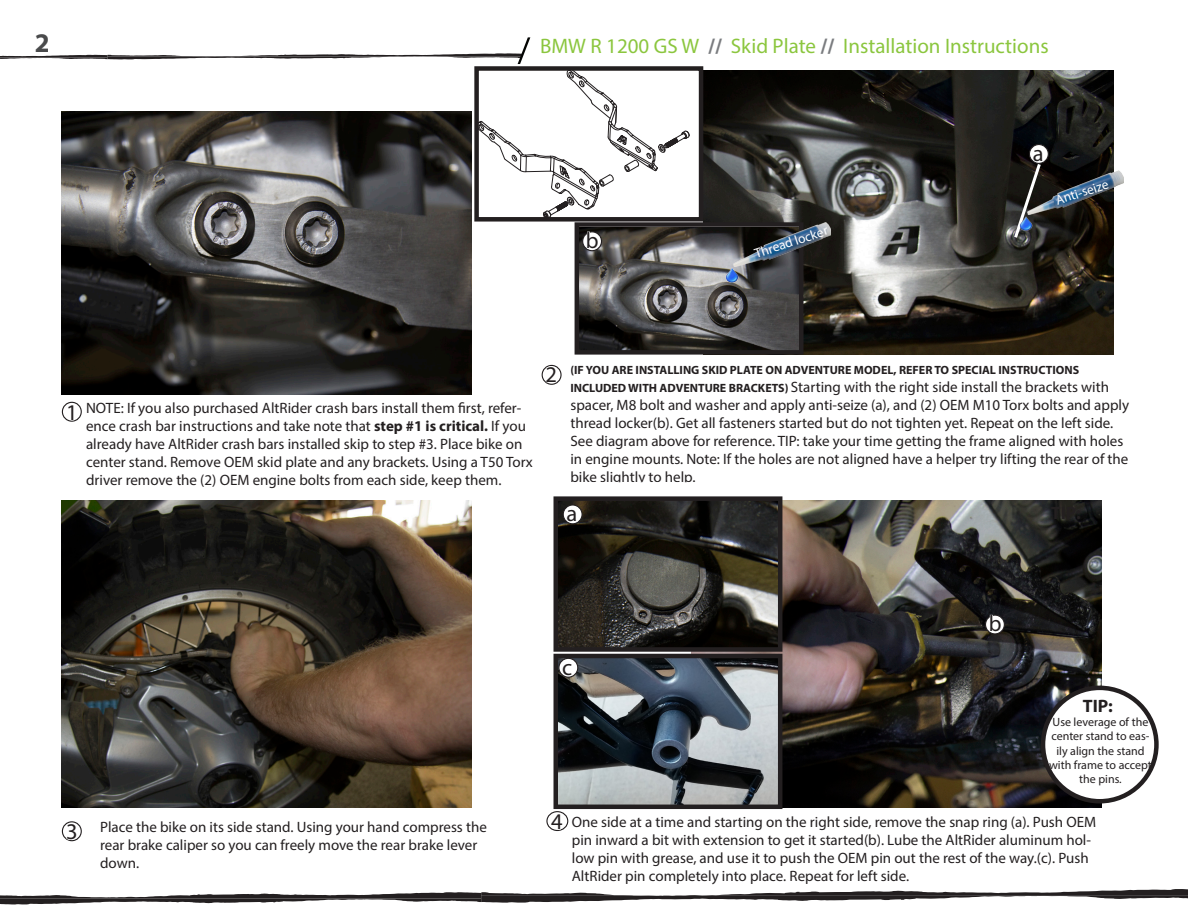
<style>
.page{position:relative;width:1188px;height:918px;background:#fff}
.page>*{position:absolute;margin:0;border:0;box-sizing:border-box;transform-origin:0 0}
.t1{font:700 27px "Myriad Pro";color:#494a4b}
.t2{font:22.5px "Myriad Pro";color:#231f20}
.t3{font:21px "Myriad Pro";color:#8bc63e}
.t4{font:700 18px "Myriad Pro";color:#231f20}
.t5{font:15px/18px "Myriad Pro";color:#231f20}
.t6{font:13.5px "Myriad Pro";color:#fff}
.t7{font:12px/14.4px "Myriad Pro";color:#231f20;text-align:center}
.t8{font:700 12px "Myriad Pro";color:#231f20}
.s1{font-weight:700;color:#7a7c7f}
.s2{font-weight:700}
.s3{font-weight:700;font-size:12px}
</style>
<div class="page">
<img style="left:62px;top:500px;width:410px;height:307px">
<img style="left:703px;top:70px;width:410px;height:285px">
<img style="left:62px;top:249px;width:410px;height:146px">
<svg style="left:62px;top:822px;width:19px;height:19px"></svg>
<div style="left:62px;top:821px;width:20px;height:20px;border:1px solid #231f20;border-radius:50%"></div>
<svg style="left:65px;top:823px;width:12px;height:18px"></svg>
<svg style="left:542px;top:365px;width:19px;height:19px"></svg>
<div style="left:542px;top:365px;width:20px;height:20px;border:1px solid #231f20;border-radius:50%"></div>
<svg style="left:545px;top:366px;width:12px;height:16px"></svg>
<svg style="left:0;top:889px;width:1188px;height:16px"></svg>
<svg style="left:62px;top:402px;width:19px;height:19px"></svg>
<div style="left:62px;top:402px;width:20px;height:20px;border:1px solid #231f20;border-radius:50%"></div>
<svg style="left:67px;top:404px;width:7px;height:17px"></svg>
<div style="left:474px;top:66px;width:229px;height:156px;border:4px solid #231f20"></div>
<svg style="left:1029px;top:145px;width:19px;height:18px"></svg>
<div style="left:1029px;top:144px;width:20px;height:20px;border:1px solid #231f20;border-radius:50%"></div>
<svg style="left:1012px;top:146px;width:31px;height:95px;background:#42413f"></svg>
<img style="left:580px;top:227px;width:219px;height:123px">
<div style="left:575px;top:222px;width:229px;height:133px;border:4px solid #231f20"></div>
<div style="left:583px;top:232px;width:19px;height:19px;background:#322e2f;border-radius:50%"></div>
<div style="left:582px;top:231px;width:20px;height:20px;border:1px solid #231f20;border-radius:50%"></div>
<svg style="left:0;top:37px;width:690px;height:212px"></svg>
<img style="left:1020px;top:216px;width:12px;height:15px">
<img style="left:1027px;top:171px;width:97px;height:44px">
<img style="left:726px;top:268px;width:13px;height:14px">
<img style="left:733px;top:222px;width:97px;height:44px">
<img style="left:692px;top:500px;width:409px;height:307px">
<svg style="left:547px;top:812px;width:21px;height:18px"></svg>
<div style="left:546px;top:811px;width:22px;height:20px;border:1px solid #231f20;border-radius:50%"></div>
<svg style="left:550px;top:812px;width:13px;height:18px"></svg>
<svg style="left:986px;top:615px;width:18px;height:19px"></svg>
<div style="left:985px;top:615px;width:20px;height:19px;border:1px solid #231f20;border-radius:50%"></div>
<svg style="left:990px;top:598px;width:11px;height:34px"></svg>
<img style="left:559px;top:501px;width:218px;height:146px">
<div style="left:554px;top:496px;width:228px;height:156px;border:4px solid #231f20"></div>
<svg style="left:563px;top:505px;width:19px;height:19px"></svg>
<div style="left:563px;top:504px;width:20px;height:20px;border:1px solid #231f20;border-radius:50%"></div>
<svg style="left:567px;top:506px;width:10px;height:16px"></svg>
<img style="left:559px;top:659px;width:218px;height:145px">
<div style="left:554px;top:654px;width:228px;height:155px;border:4px solid #231f20"></div>
<svg style="left:559px;top:658px;width:19px;height:19px"></svg>
<div style="left:558px;top:658px;width:20px;height:20px;border:1px solid #231f20;border-radius:50%"></div>
<svg style="left:562px;top:663px;width:11px;height:13px"></svg>
<div style="left:1043px;top:688px;width:113px;height:113px;background:#fff;border-radius:50%"></div>
<div style="left:1041px;top:686px;width:118px;height:118px;border:4px solid #231f20;border-radius:50%"></div>
<h1 class="t1" style="left:34px;top:25px;width:16px">2</h1>
<p class="t3" style="left:540px;top:33px;width:510px">BMW R 1200 GS W <span class="s1">//</span> Skid Plate <span class="s1">//</span> Installation Instructions</p>
<p class="t2" style="left:586px;top:227px;width:14px">b</p>
<p class="t6" style="left:753px;top:246px;width:78px;rotate:-18deg">Thread locker</p>
<p class="t2" style="left:1033px;top:139px;width:12px">a</p>
<p class="t6" style="left:1053px;top:193px;width:57px;rotate:-18deg">Anti-seize</p>
<p class="t2" style="left:66px;top:398px;width:13px">1</p>
<p class="t5" style="left:86px;top:399px;width:448px">NOTE: If you also purchased AltRider crash bars install them first, refer&shy;ence crash bar instructions and take note that <span class="s2">step #1 is critical.</span> If you already have AltRider crash bars installed skip to step #3. Place bike on center stand. Remove OEM skid plate and any brackets. Using a T50 Torx driver remove the (2) OEM engine bolts from each side, keep them.</p>
<p class="t2" style="left:545px;top:360px;width:13px">2</p>
<p class="t8" style="left:570px;top:362px;width:510px">(IF YOU ARE INSTALLING SKID PLATE ON ADVENTURE MODEL, REFER TO SPECIAL INSTRUCTIONS</p>
<p class="t5" style="left:570px;top:378px;width:560px"><span class="s3">INCLUDED WITH ADVENTURE BRACKETS)</span> Starting with the right side install the brackets with spacer, M8 bolt and washer and apply anti-seize (a), and (2) OEM M10 Torx bolts and apply thread locker(b). Get all fasteners started but do not tighten yet. Repeat on the left side.<br>See diagram above for reference. TIP: take your time getting the frame aligned with holes in engine mounts. Note: If the holes are not aligned have a helper try lifting the rear of the bike slightly to help.</p>
<p class="t2" style="left:566px;top:500px;width:12px">a</p>
<p class="t4" style="left:1051px;top:501px;width:31px">TIP:</p>
<p class="t2" style="left:66px;top:818px;width:13px">3</p>
<p class="t5" style="left:100px;top:818px;width:388px">Place the bike on its side stand. Using your hand compress the rear brake caliper so you can freely move the rear brake lever down.</p>
<p class="t2" style="left:562px;top:653px;width:12px">c</p>
<p class="t2" style="left:989px;top:610px;width:14px">b</p>
<p class="t4" style="left:1083px;top:694px;width:31px">TIP:</p>
<p class="t7" style="left:1049px;top:714px;width:104px">Use leverage of the center stand to eas&shy;ily align the stand with frame to accept the pins.</p>
<p class="t2" style="left:551px;top:808px;width:13px">4</p>
<p class="t5" style="left:572px;top:813px;width:526px">One side at a time and starting on the right side, remove the snap ring (a). Push OEM pin inward a bit with extension to get it started(b). Lube the AltRider aluminum hol&shy;low pin with grease, and use it to push the OEM pin out the rest of the way.(c). Push AltRider pin completely into place. Repeat for left side.</p>
</div>
